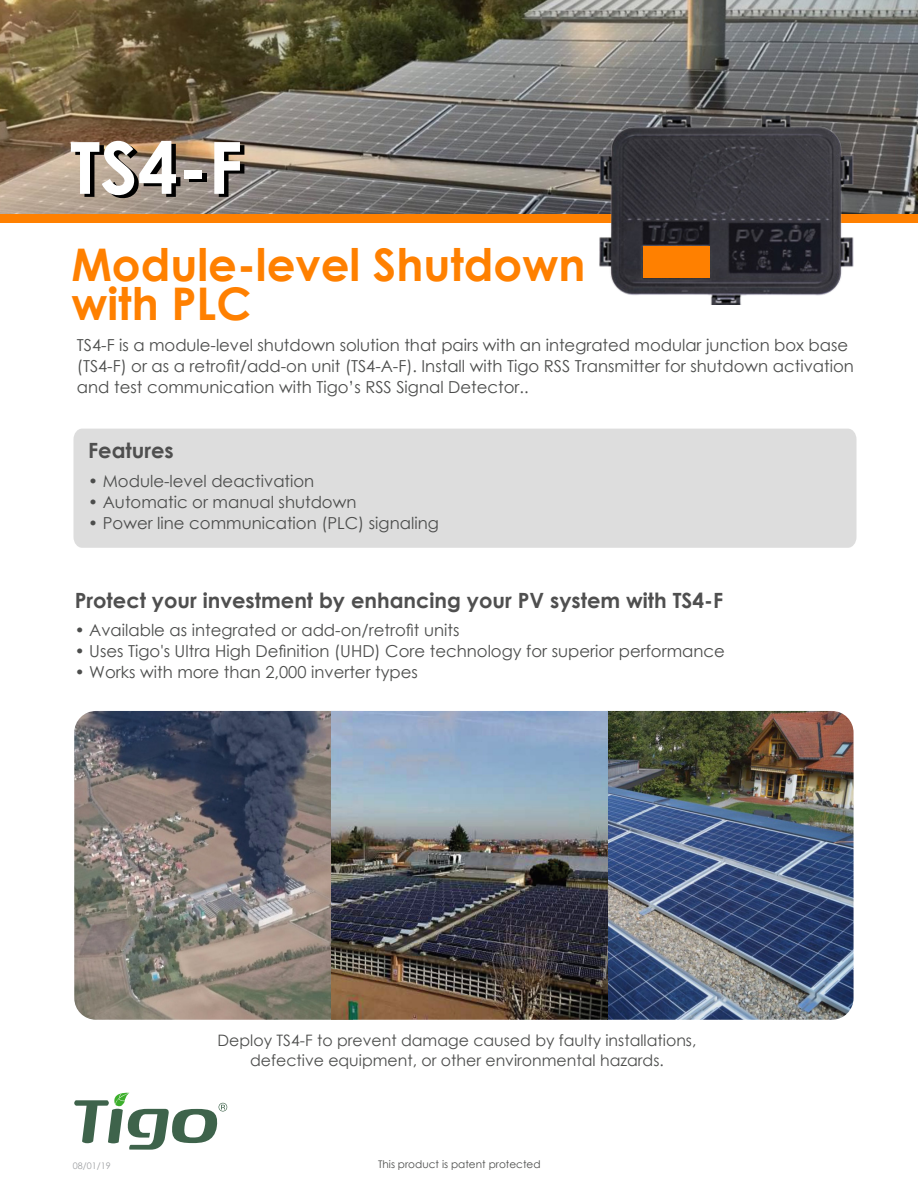
<style>
.page{position:relative;width:918px;height:1188px;background:#fff}
.page>*{position:absolute;margin:0;border:0;box-sizing:border-box;transform-origin:0 0}
.t1{font:700 72px "Century Gothic";color:#000}
.t2{font:700 45px/39px "Century Gothic";color:#ff8000}
.t3{font:700 21px "Century Gothic";color:#4f4f4f}
.t4{font:16.5px/21px "Century Gothic";color:#4c4d4c}
.t5{font:15.75px/20.1px "Century Gothic";color:#4c4d4c;text-align:center}
.t6{font:10.5px "Century Gothic";color:#4c4d4c}
.t7{font:9px "Century Gothic";color:#9d9fa2}
</style>
<div class="page">
<img style="left:0;top:0;width:918px;height:215px">
<div style="left:74px;top:429px;width:782px;height:119px;background:#ddd"></div>
<div style="left:0;top:215px;width:918px;height:8px;background:#ff8000"></div>
<img style="left:598px;top:115px;width:256px;height:190px">
<svg style="left:74px;top:1092px;width:153px;height:58px"></svg>
<img style="left:352px;top:711px;width:502px;height:309px">
<img style="left:74px;top:711px;width:278px;height:309px">
<div style="left:644px;top:247px;width:66px;height:31px;background:#ff8000"></div>
<h1 class="t1" style="left:74px;top:143px;width:174px">TS4-F</h1>
<h2 class="t2" style="left:71px;top:249px;width:515px">Module-level Shutdown with PLC</h2>
<p class="t4" style="left:77px;top:336px;width:778px">TS4-F is a module-level shutdown solution that pairs with an integrated modular junction box base (TS4-F) or as a retrofit/add-on unit (TS4-A-F). Install with Tigo RSS Transmitter for shutdown activation and test communication with Tigo’s RSS Signal Detector..</p>
<p class="t3" style="left:88px;top:442px;width:87px">Features</p>
<p class="t4" style="left:88px;top:472px;width:228px">• Module-level deactivation</p>
<p class="t4" style="left:88px;top:493px;width:270px">• Automatic or manual shutdown</p>
<p class="t4" style="left:88px;top:514px;width:352px">• Power line communication (PLC) signaling</p>
<p class="t3" style="left:75px;top:592px;width:650px">Protect your investment by enhancing your PV system with TS4-F</p>
<p class="t4" style="left:75px;top:622px;width:386px">• Available as integrated or add-on/retrofit units</p>
<p class="t4" style="left:75px;top:643px;width:652px">• Uses Tigo's Ultra High Definition (UHD) Core technology for superior performance</p>
<p class="t4" style="left:75px;top:664px;width:345px">• Works with more than 2,000 inverter types</p>
<p class="t5" style="left:218px;top:1031px;width:480px">Deploy TS4-F to prevent damage caused by faulty installations, defective equipment, or other environmental hazards.</p>
<p class="t7" style="left:73px;top:1162px;width:39px">08/01/19</p>
<p class="t6" style="left:378px;top:1160px;width:164px">This product is patent protected</p>
</div>
